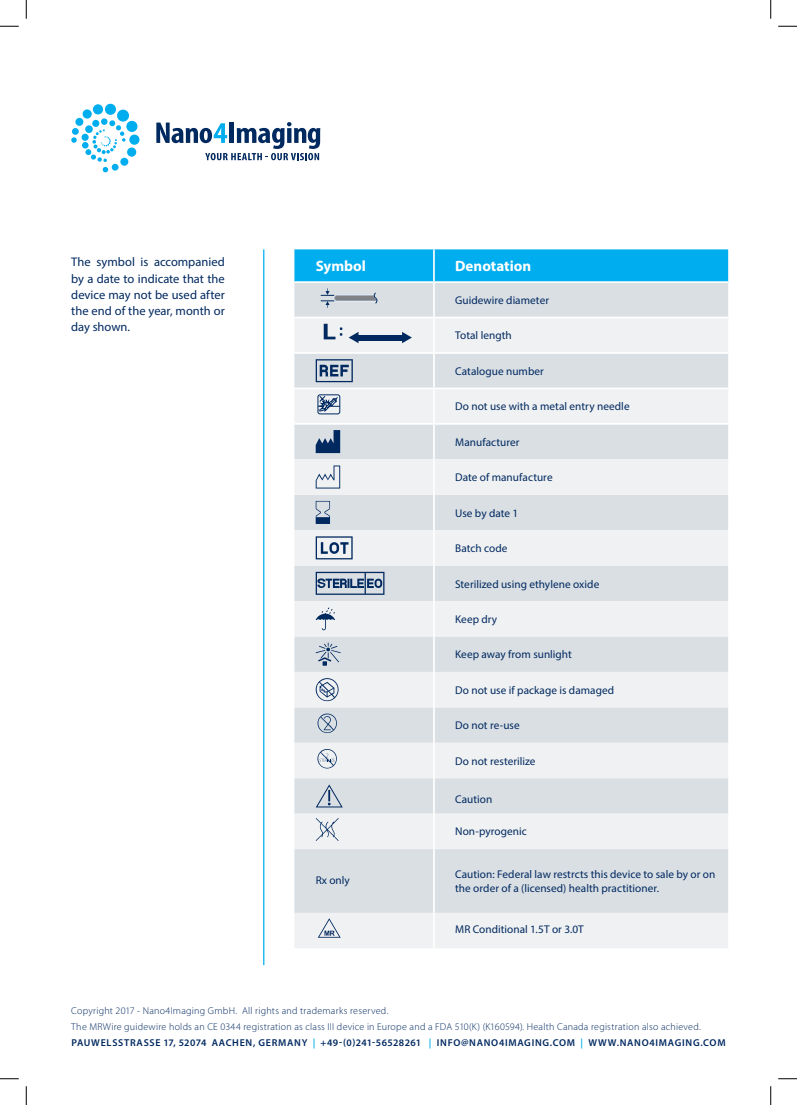
<style>
.page{position:relative;width:797px;height:1105px;background:#fff}
.page>*{position:absolute;margin:0;border:0;box-sizing:border-box;transform-origin:0 0}
.t1{font:700 15px "Myriad Pro";color:#fff}
.t2{font:12.5px/16.2px "Myriad Pro";color:#002960;text-align:justify}
.t3{font:11.25px/13.5px "Myriad Pro";letter-spacing:.005em;color:#002960}
.t4{font:300 10px/16.2px "Myriad Pro";letter-spacing:.025em;color:#002960}
.s1{font-weight:600}
.s2{font-weight:600;color:#00aeef}
</style>
<div class="page">
<div style="left:294px;top:249px;width:434px;height:32px;background:#00aeef"></div>
<div style="left:294px;top:283px;width:434px;height:34px;background:#dadfe4"></div>
<svg style="left:294px;top:319px;width:434px;height:629px;fill:#f0f1f2"></svg>
<hr style="left:433px;top:283px;width:2px;height:34px;background:#fff">
<hr style="left:294px;top:352px;width:140px;height:2px;background:#fff">
<hr style="left:433px;top:354px;width:2px;height:34px;background:#fff">
<hr style="left:294px;top:388px;width:140px;height:1px;background:#fff">
<hr style="left:434px;top:388px;width:294px;height:1px;background:#fff">
<hr style="left:433px;top:389px;width:2px;height:34px;background:#fff">
<hr style="left:294px;top:423px;width:140px;height:2px;background:#fff">
<hr style="left:434px;top:423px;width:294px;height:2px;background:#fff">
<hr style="left:433px;top:425px;width:2px;height:34px;background:#fff">
<hr style="left:433px;top:459px;width:2px;height:36px;background:#fff">
<hr style="left:433px;top:495px;width:2px;height:35px;background:#fff">
<hr style="left:433px;top:530px;width:2px;height:36px;background:#fff">
<hr style="left:433px;top:566px;width:2px;height:35px;background:#fff">
<hr style="left:433px;top:601px;width:2px;height:35px;background:#fff">
<hr style="left:433px;top:636px;width:2px;height:36px;background:#fff">
<hr style="left:433px;top:672px;width:2px;height:35px;background:#fff">
<hr style="left:433px;top:707px;width:2px;height:36px;background:#fff">
<hr style="left:433px;top:743px;width:2px;height:35px;background:#fff">
<hr style="left:433px;top:778px;width:2px;height:36px;background:#fff">
<hr style="left:433px;top:814px;width:2px;height:35px;background:#fff">
<hr style="left:433px;top:849px;width:2px;height:64px;background:#fff">
<hr style="left:433px;top:913px;width:2px;height:35px;background:#fff">
<hr style="left:433px;top:249px;width:2px;height:32px;background:#fff">
<hr style="left:433px;top:318px;width:2px;height:34px;background:#fff">
<hr style="left:434px;top:352px;width:294px;height:2px;background:#fff">
<svg style="left:321px;top:288px;width:56px;height:20px"></svg>
<div style="left:357px;top:335px;width:46px;height:5px;background:#002960"></div>
<svg style="left:348px;top:332px;width:10px;height:11px"></svg>
<svg style="left:402px;top:332px;width:10px;height:11px"></svg>
<svg style="left:324px;top:324px;width:18px;height:15px"></svg>
<svg style="left:316px;top:359px;width:37px;height:23px"></svg>
<div style="left:318px;top:395px;width:22px;height:19px;border:1px solid #002960;border-radius:2px"></div>
<svg style="left:318px;top:395px;width:21px;height:16px"></svg>
<svg style="left:316px;top:430px;width:24px;height:23px"></svg>
<svg style="left:316px;top:465px;width:24px;height:23px"></svg>
<svg style="left:316px;top:501px;width:14px;height:23px"></svg>
<svg style="left:316px;top:536px;width:36px;height:23px"></svg>
<svg style="left:316px;top:572px;width:68px;height:23px;background:#8a9cb4"></svg>
<svg style="left:316px;top:607px;width:19px;height:23px"></svg>
<svg style="left:316px;top:643px;width:25px;height:23px"></svg>
<svg style="left:316px;top:678px;width:22px;height:23px"></svg>
<svg style="left:317px;top:713px;width:20px;height:20px"></svg>
<svg style="left:317px;top:749px;width:20px;height:19px"></svg>
<svg style="left:316px;top:784px;width:27px;height:23px"></svg>
<svg style="left:316px;top:818px;width:23px;height:23px"></svg>
<svg style="left:318px;top:918px;width:23px;height:20px"></svg>
<svg style="left:156px;top:122px;width:164px;height:38px"></svg>
<div style="left:72px;top:128px;width:7px;height:7px;background:#00aeef;border-radius:50%"></div>
<svg style="left:71px;top:137px;width:6px;height:6px"></svg>
<div style="left:120px;top:158px;width:8px;height:8px;background:#00aeef;border-radius:50%"></div>
<div style="left:75px;top:118px;width:8px;height:8px;background:#00aeef;border-radius:50%"></div>
<div style="left:127px;top:147px;width:9px;height:10px;background:#00aeef;border-radius:50%"></div>
<svg style="left:82px;top:109px;width:10px;height:10px"></svg>
<div style="left:129px;top:134px;width:11px;height:11px;background:#00aeef;border-radius:50%"></div>
<div style="left:93px;top:104px;width:10px;height:11px;background:#00aeef;border-radius:50%"></div>
<div style="left:126px;top:121px;width:12px;height:11px;background:#00aeef;border-radius:50%"></div>
<div style="left:105px;top:104px;width:11px;height:11px;background:#00aeef;border-radius:50%"></div>
<div style="left:117px;top:109px;width:12px;height:13px;background:#00aeef;border-radius:50%"></div>
<div style="left:82px;top:142px;width:7px;height:7px;background:#00aeef;border-radius:50%"></div>
<div style="left:81px;top:134px;width:8px;height:7px;background:#00aeef;border-radius:50%"></div>
<svg style="left:85px;top:120px;width:41px;height:52px"></svg>
<hr style="left:263px;top:249px;width:1px;height:716px;background:#00aeef">
<svg style="left:0;top:25px;width:19px;height:2px"></svg>
<svg style="left:778px;top:25px;width:19px;height:2px"></svg>
<svg style="left:0;top:1078px;width:19px;height:1px"></svg>
<svg style="left:778px;top:1078px;width:19px;height:1px"></svg>
<svg style="left:25px;top:0;width:2px;height:19px"></svg>
<svg style="left:25px;top:1086px;width:2px;height:19px"></svg>
<svg style="left:770px;top:0;width:1px;height:19px"></svg>
<svg style="left:770px;top:1086px;width:1px;height:19px"></svg>
<p class="t2" style="left:71px;top:254px;width:155px">The symbol is accompanied by a date to indicate that the device may not be used after the end of the year, month or day shown.</p>
<h1 class="t1" style="left:316px;top:256px;width:52px">Symbol</h1>
<h1 class="t1" style="left:455px;top:256px;width:78px">Denotation</h1>
<p class="t3" style="left:455px;top:293px;width:95px">Guidewire diameter</p>
<p class="t3" style="left:455px;top:329px;width:58px">Total length</p>
<p class="t3" style="left:455px;top:364px;width:90px">Catalogue number</p>
<p class="t3" style="left:455px;top:400px;width:176px">Do not use with a metal entry needle</p>
<p class="t3" style="left:455px;top:435px;width:66px">Manufacturer</p>
<p class="t3" style="left:455px;top:470px;width:99px">Date of manufacture</p>
<p class="t3" style="left:455px;top:506px;width:65px">Use by date 1</p>
<p class="t3" style="left:455px;top:541px;width:54px">Batch code</p>
<p class="t3" style="left:455px;top:577px;width:146px">Sterilized using ethylene oxide</p>
<p class="t3" style="left:455px;top:612px;width:44px">Keep dry</p>
<p class="t3" style="left:455px;top:648px;width:118px">Keep away from sunlight</p>
<p class="t3" style="left:455px;top:683px;width:160px">Do not use if package is damaged</p>
<p class="t3" style="left:455px;top:719px;width:66px">Do not re-use</p>
<p class="t3" style="left:455px;top:754px;width:82px">Do not resterilize</p>
<p class="t3" style="left:455px;top:792px;width:39px">Caution</p>
<p class="t3" style="left:455px;top:824px;width:73px">Non-pyrogenic</p>
<p class="t3" style="left:316px;top:873px;width:36px">Rx only</p>
<p class="t3" style="left:455px;top:868px;width:262px">Caution: Federal law restrcts this device to sale by or on the order of a (licensed) health practitioner.</p>
<p class="t3" style="left:455px;top:922px;width:130px">MR Conditional 1.5T or 3.0T</p>
<p class="t4" style="left:71px;top:1002px;width:656px">Copyright 2017 - Nano4Imaging GmbH. All rights and trademarks reserved.<br>The MRWire guidewire holds an CE 0344 registration as class III device in Europe and a FDA 510(K) (K160594). Health Canada registration also achieved.<br><span class="s1">PAUWELSSTRASSE 17, 52074 AACHEN, GERMANY</span> <span class="s2">|</span> <span class="s1">+49-(0)241-56528261</span> <span class="s2">|</span> <span class="s1">INFO@NANO4IMAGING.COM</span> <span class="s2">|</span> <span class="s1">WWW.NANO4IMAGING.COM</span></p>
</div>
